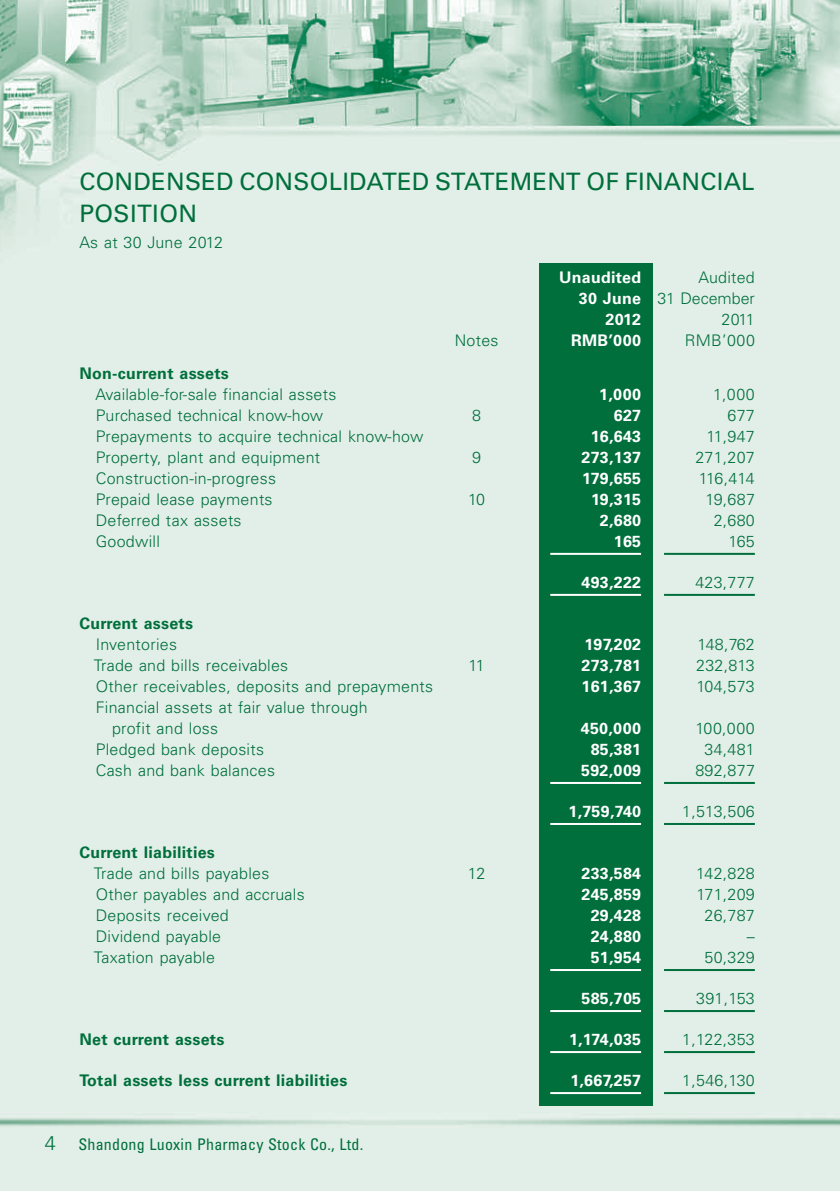
<style>
.page{position:relative;width:840px;height:1191px;background:#fff}
.page>*{position:absolute;margin:0;border:0;box-sizing:border-box;transform-origin:0 0}
.t1{font:24px/32px "Univers LT Std";letter-spacing:.01em;color:#006f3c}
.t2{font:300 16px/21px "Univers LT Std";letter-spacing:.015em;color:#006f3c}
.t3{font:700 16px "Univers LT Std";letter-spacing:.015em;color:#fff}
.t4{font:700 16px "Univers LT Std";letter-spacing:.015em;color:#006f3c}
.t5{font:condensed 16px "Univers LT Std";letter-spacing:.015em;color:#006f3c}
.t6{font:300 16px "Univers LT Std";letter-spacing:-.005em;color:#006f3c}
.s1{font-weight:700;color:#fff}
.s2{font-weight:300;color:#006f3c}
</style>
<div class="page">
<img style="left:0;top:0;width:840px;height:1191px">
<div style="left:539px;top:264px;width:113px;height:842px;background:#006f3c"></div>
<hr style="left:550px;top:553px;width:90px;height:2px;background:#fff">
<hr style="left:663px;top:553px;width:91px;height:2px;background:#006f3c">
<hr style="left:550px;top:594px;width:90px;height:2px;background:#fff">
<hr style="left:663px;top:594px;width:91px;height:2px;background:#006f3c">
<hr style="left:550px;top:782px;width:90px;height:2px;background:#fff">
<hr style="left:663px;top:782px;width:91px;height:2px;background:#006f3c">
<hr style="left:550px;top:823px;width:90px;height:2px;background:#fff">
<hr style="left:663px;top:823px;width:91px;height:2px;background:#006f3c">
<hr style="left:550px;top:969px;width:90px;height:2px;background:#fff">
<hr style="left:663px;top:969px;width:91px;height:2px;background:#006f3c">
<hr style="left:550px;top:1010px;width:90px;height:2px;background:#fff">
<hr style="left:663px;top:1010px;width:91px;height:2px;background:#006f3c">
<hr style="left:550px;top:1051px;width:90px;height:2px;background:#fff">
<hr style="left:663px;top:1051px;width:91px;height:2px;background:#006f3c">
<hr style="left:550px;top:1092px;width:90px;height:2px;background:#fff">
<hr style="left:663px;top:1092px;width:91px;height:2px;background:#006f3c">
<h1 class="t1" style="left:79px;top:166px;width:676px">CONDENSED CONSOLIDATED STATEMENT OF FINANCIAL<br>POSITION</h1>
<p class="t2" style="left:79px;top:232px;width:145px">As at 30 June 201 2</p>
<p class="t3" style="left:559px;top:268px;width:83px">Unaudited</p>
<p class="t2" style="left:698px;top:267px;width:58px">Audited</p>
<p class="t6" style="left:578px;top:288px;width:177px"><span class="s1">30 June</span> 31 December</p>
<p class="t3" style="left:605px;top:310px;width:37px">2012</p>
<p class="t2" style="left:721px;top:309px;width:24px">2011</p>
<p class="t2" style="left:454px;top:330px;width:45px">Notes</p>
<p class="t3" style="left:571px;top:331px;width:71px">RMB’000</p>
<p class="t2" style="left:684px;top:330px;width:71px">RMB’000</p>
<p class="t4" style="left:79px;top:364px;width:151px">Non-current assets</p>
<p class="t2" style="left:95px;top:384px;width:242px">Available-for-sale financial assets</p>
<p class="t3" style="left:599px;top:385px;width:83px">1,000 <span class="s2">1</span></p>
<p class="t2" style="left:721px;top:384px;width:34px">,000</p>
<p class="t2" style="left:96px;top:404px;width:229px">Purchased technical know-how</p>
<p class="t2" style="left:472px;top:404px;width:10px">8</p>
<p class="t3" style="left:613px;top:406px;width:29px">627</p>
<p class="t2" style="left:727px;top:404px;width:29px">677</p>
<p class="t2" style="left:96px;top:425px;width:329px">Prepayments to acquire technical know-how</p>
<p class="t3" style="left:590px;top:427px;width:80px">16,643 <span class="s2">11</span></p>
<p class="t2" style="left:722px;top:425px;width:33px">,947</p>
<p class="t2" style="left:96px;top:446px;width:226px">Property, plant and equipment</p>
<p class="t2" style="left:472px;top:446px;width:10px">9</p>
<p class="t3" style="left:581px;top:448px;width:61px">273,137</p>
<p class="t2" style="left:695px;top:446px;width:61px">271 ,207</p>
<p class="t2" style="left:96px;top:467px;width:182px">Construction-in-progress</p>
<p class="t3" style="left:581px;top:469px;width:86px">179,655 <span class="s2">11</span></p>
<p class="t2" style="left:714px;top:467px;width:42px">6,41 4</p>
<p class="t2" style="left:96px;top:488px;width:178px">Prepaid lease payments</p>
<p class="t2" style="left:468px;top:488px;width:18px">1 0</p>
<p class="t3" style="left:590px;top:490px;width:88px">19,315 <span class="s2">1</span></p>
<p class="t2" style="left:713px;top:488px;width:43px">9,687</p>
<p class="t2" style="left:96px;top:509px;width:147px">Deferred tax assets</p>
<p class="t3" style="left:599px;top:511px;width:43px">2,680</p>
<p class="t2" style="left:713px;top:509px;width:43px">2,680</p>
<p class="t2" style="left:96px;top:530px;width:66px">Goodwill</p>
<p class="t3" style="left:613px;top:532px;width:77px">165 <span class="s2">1</span></p>
<p class="t2" style="left:736px;top:530px;width:20px">65</p>
<p class="t3" style="left:581px;top:573px;width:61px">493,222</p>
<p class="t2" style="left:695px;top:572px;width:61px">423,777</p>
<p class="t4" style="left:79px;top:614px;width:115px">Current assets</p>
<p class="t2" style="left:96px;top:634px;width:83px">Inventories</p>
<p class="t3" style="left:584px;top:635px;width:90px">197,202 <span class="s2">1</span></p>
<p class="t2" style="left:705px;top:634px;width:51px">48,762</p>
<p class="t2" style="left:94px;top:655px;width:196px">Trade and bills receivables</p>
<p class="t2" style="left:468px;top:655px;width:5px">11</p>
<p class="t3" style="left:581px;top:656px;width:61px">273,781</p>
<p class="t2" style="left:695px;top:655px;width:60px">232,81 3</p>
<p class="t2" style="left:96px;top:675px;width:339px">Other receivables, deposits and prepayments</p>
<p class="t3" style="left:581px;top:677px;width:93px">161,367 <span class="s2">1</span></p>
<p class="t2" style="left:704px;top:676px;width:52px">04,573</p>
<p class="t2" style="left:112px;top:697px;width:257px;text-indent:-16px">Financial assets at fair value through profit and loss</p>
<p class="t3" style="left:580px;top:719px;width:93px">450,000 <span class="s2">1</span></p>
<p class="t2" style="left:703px;top:717px;width:53px">00,000</p>
<p class="t2" style="left:96px;top:738px;width:170px">Pledged bank deposits</p>
<p class="t3" style="left:590px;top:740px;width:52px">85,381</p>
<p class="t2" style="left:704px;top:739px;width:46px">34,481</p>
<p class="t2" style="left:96px;top:760px;width:181px">Cash and bank balances</p>
<p class="t3" style="left:581px;top:761px;width:61px">592,009</p>
<p class="t2" style="left:695px;top:760px;width:61px">892,877</p>
<p class="t3" style="left:568px;top:802px;width:99px">1,759,740 <span class="s2">1</span></p>
<p class="t2" style="left:691px;top:801px;width:65px">,51 3,506</p>
<p class="t4" style="left:79px;top:843px;width:137px">Current liabilities</p>
<p class="t2" style="left:94px;top:863px;width:177px">Trade and bills payables</p>
<p class="t2" style="left:467px;top:863px;width:19px">1 2</p>
<p class="t3" style="left:581px;top:864px;width:93px">233,584 <span class="s2">1</span></p>
<p class="t2" style="left:704px;top:863px;width:52px">42,828</p>
<p class="t2" style="left:96px;top:884px;width:210px">Other payables and accruals</p>
<p class="t3" style="left:581px;top:885px;width:93px">245,859 <span class="s2">1</span></p>
<p class="t2" style="left:704px;top:884px;width:52px">71 ,209</p>
<p class="t2" style="left:96px;top:904px;width:134px">Deposits received</p>
<p class="t3" style="left:590px;top:906px;width:52px">29,428</p>
<p class="t2" style="left:704px;top:904px;width:52px">26,787</p>
<p class="t2" style="left:96px;top:925px;width:127px">Dividend payable</p>
<p class="t3" style="left:590px;top:927px;width:52px">24,880</p>
<p class="t2" style="left:746px;top:925px;width:9px">–</p>
<p class="t2" style="left:94px;top:946px;width:123px">Taxation payable</p>
<p class="t3" style="left:590px;top:948px;width:52px">51,954</p>
<p class="t2" style="left:704px;top:947px;width:52px">50,329</p>
<p class="t3" style="left:581px;top:989px;width:61px">585,705</p>
<p class="t2" style="left:695px;top:988px;width:60px">391 ,1 53</p>
<p class="t4" style="left:79px;top:1030px;width:146px">Net current assets</p>
<p class="t3" style="left:568px;top:1030px;width:98px">1,174,035 <span class="s2">1</span></p>
<p class="t2" style="left:691px;top:1029px;width:65px">,1 22,353</p>
<p class="t4" style="left:79px;top:1071px;width:269px">Total assets less current liabilities</p>
<p class="t3" style="left:570px;top:1071px;width:97px">1,667,257 <span class="s2">1</span></p>
<p class="t2" style="left:691px;top:1070px;width:65px">,546,1 30</p>
<p class="t5" style="left:78px;top:1134px;width:286px">Shandong Luoxin Pharmacy Stock Co., Ltd.</p>
</div>
